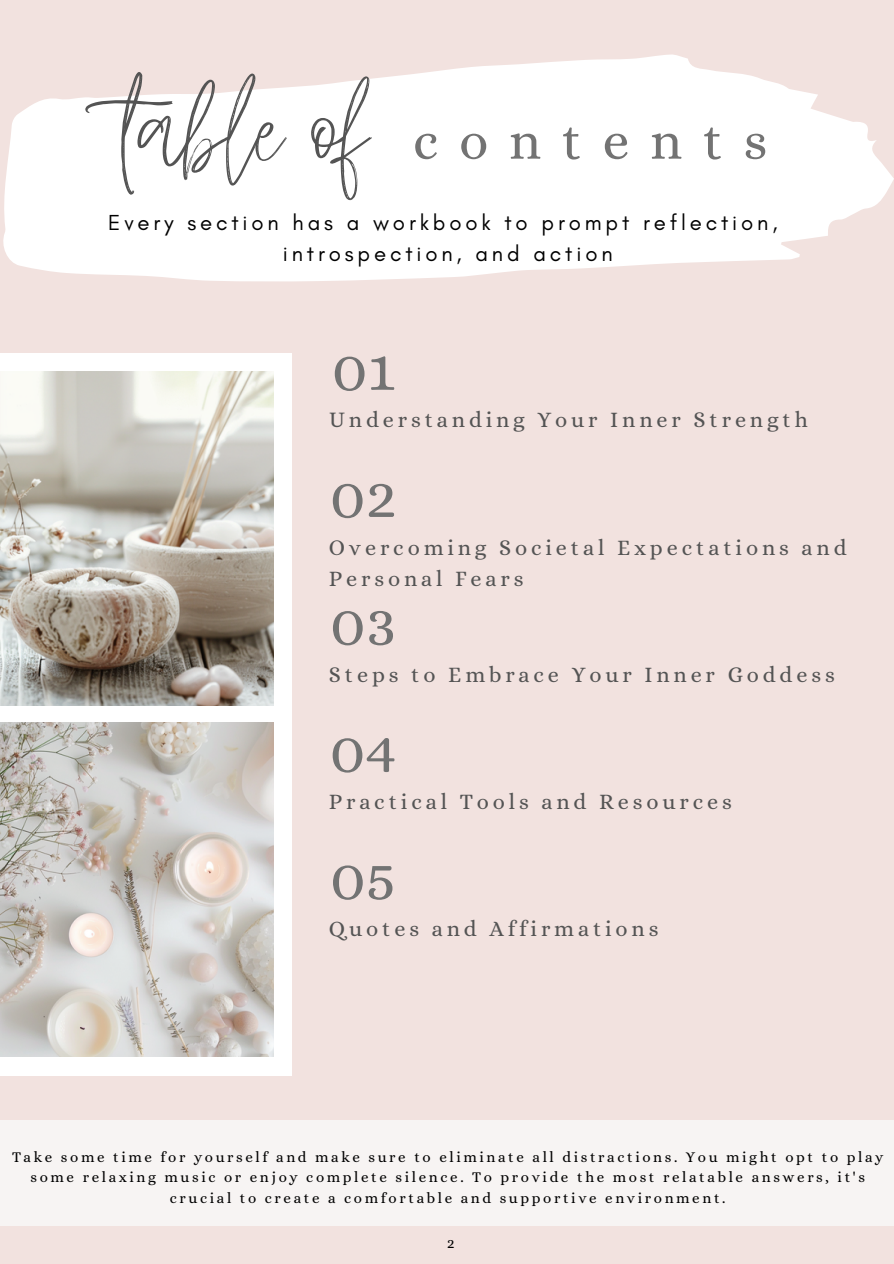
<style>
.page{position:relative;width:894px;height:1264px;background:#fff}
.page>*{position:absolute;margin:0;border:0;box-sizing:border-box;transform-origin:0 0}
.t1{font:120px "Shadow";color:#545454}
.t2{font:62.4px "Alice";color:#737373}
.t3{font:53.55px "Alice";letter-spacing:.385em;color:#737373}
.t4{font:22.2px/30.9px "Alice";letter-spacing:.175em;color:#545454}
.t5{font:22.2px/30.3px "Glacial Indifference";letter-spacing:.175em;color:#000;text-align:center}
.t6{font:15px/20.2px "Alice";letter-spacing:.175em;color:#000;text-align:center}
</style>
<div class="page">
<div style="left:0;top:0;width:893px;height:1263px;background:#f2e2df"></div>
<div style="left:0;top:353px;width:292px;height:722px;background:#fff"></div>
<svg style="left:3px;top:54px;width:890px;height:228px;fill:#fff"></svg>
<img style="left:0;top:371px;width:273px;height:334px">
<img style="left:0;top:722px;width:273px;height:334px">
<div style="left:0;top:1120px;width:893px;height:105px;background:#f7f4f3"></div>
<p class="t1" style="left:121px;top:33px;width:249px">table of</p>
<h3 class="t3" style="left:413px;top:110px;width:356px">contents</h3>
<p class="t5" style="left:108px;top:207px;width:670px">Every section has a workbook to prompt reflection, introspection, and action</p>
<h1 class="t2" style="left:331px;top:333px;width:65px">01</h1>
<h3 class="t4" style="left:329px;top:404px;width:480px">Understanding Your Inner Strength</h3>
<h2 class="t2" style="left:329px;top:460px;width:69px">02</h2>
<p class="t4" style="left:329px;top:531px;width:519px">Overcoming Societal Expectations and<br>Personal Fears</p>
<h3 class="t2" style="left:329px;top:587px;width:68px">03</h3>
<h3 class="t4" style="left:329px;top:659px;width:507px">Steps to Embrace Your Inner Goddess</h3>
<p class="t2" style="left:329px;top:714px;width:69px">04</p>
<p class="t4" style="left:329px;top:786px;width:404px">Practical Tools and Resources</p>
<h3 class="t2" style="left:329px;top:841px;width:68px">05</h3>
<p class="t4" style="left:329px;top:913px;width:331px">Quotes and Affirmations</p>
<h3 class="t6" style="left:12px;top:1146px;width:872px">Take some time for yourself and make sure to eliminate all distractions. You might opt to play some relaxing music or enjoy complete silence. To provide the most relatable answers, it's crucial to create a comfortable and supportive environment.</h3>
<p class="t6" style="left:447px;top:1232px;width:9px">2</p>
</div>
